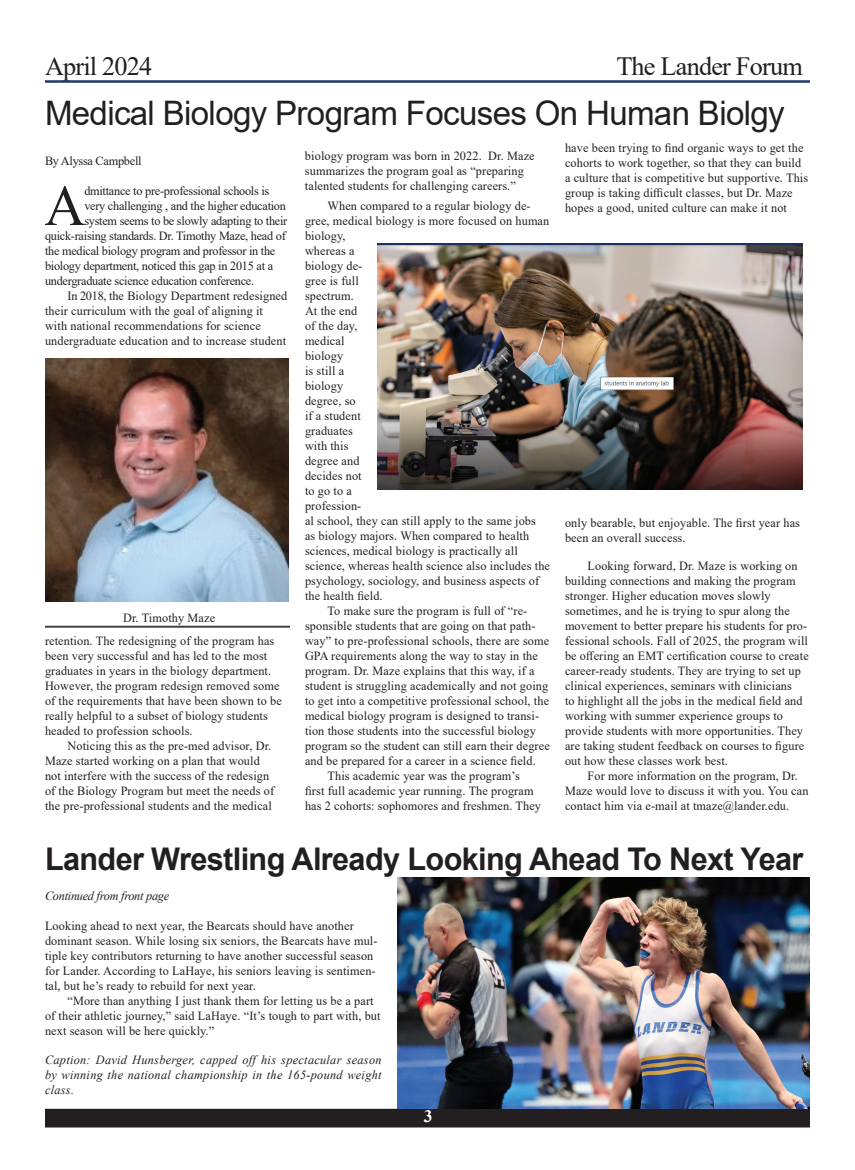
<style>
.page{position:relative;width:855px;height:1170px;background:#fff}
.page>*{position:absolute;margin:0;border:0;box-sizing:border-box;transform-origin:0 0}
.t1{font:57.75px "Times New Roman";color:#231f20}
.t2{font:33.75px "Arial";letter-spacing:-.02em;color:#231f20}
.t3{font:700 31.25px "Arial";letter-spacing:-.02em;color:#231f20}
.t4{font:26.25px "Times New Roman";letter-spacing:-.03em;color:#231f20}
.t5{font:700 17.5px "Times New Roman";color:#fff}
.t6{font:12.5px/15px "Times New Roman";letter-spacing:.01em;color:#231f20}
.t7{font:12.5px "Times New Roman";letter-spacing:-.02em;color:#231f20}
.t8{font:italic 12.5px/15px "Times New Roman";letter-spacing:.025em;color:#231f20;text-align:justify}
.t9{font:italic 12.5px "Times New Roman";letter-spacing:-.02em;color:#231f20}
</style>
<div class="page">
<div style="left:46px;top:1109px;width:763px;height:18px;background:#231f20"></div>
<div style="left:45px;top:1109px;width:765px;height:19px;border:1px solid #231f20"></div>
<hr style="left:45px;top:80px;width:765px;height:3px;background:#1d3769">
<img style="left:45px;top:358px;width:243px;height:244px">
<img style="left:378px;top:243px;width:425px;height:247px">
<hr style="left:45px;top:626px;width:245px;height:1px;background:#231f20">
<hr style="left:45px;top:627px;width:245px;height:1px;background:#231f20">
<img style="left:398px;top:878px;width:412px;height:231px">
<h3 class="t4" style="left:45px;top:48px;width:109px">April 2024</h3>
<h3 class="t4" style="left:616px;top:48px;width:188px">The Lander Forum</h3>
<h2 class="t2" style="left:45px;top:90px;width:741px">Medical Biology Program Focuses On Human Biolgy</h2>
<p class="t6" style="left:565px;top:140px;width:245px">have been trying to find organic ways to get the cohorts to work together, so that they can build a culture that is competitive but supportive. This group is taking difficult classes, but Dr. Maze hopes a good, united culture can make it not</p>
<p class="t6" style="left:305px;top:148px;width:231px">biology program was born in 2022. Dr. Maze summarizes the program goal as “preparing talented students for challenging careers.”</p>
<p class="t6" style="left:328px;top:198px;width:205px">When compared to a regular biology de-</p>
<p class="t6" style="left:305px;top:213px;width:246px">gree, medical biology is more focused on human</p>
<p class="t6" style="left:305px;top:228px;width:42px">biology,</p>
<p class="t6" style="left:305px;top:243px;width:51px">whereas a</p>
<p class="t6" style="left:305px;top:258px;width:59px">biology de-</p>
<p class="t6" style="left:305px;top:273px;width:55px">gree is full</p>
<p class="t6" style="left:305px;top:288px;width:50px">spectrum.</p>
<p class="t6" style="left:305px;top:303px;width:54px">At the end</p>
<p class="t6" style="left:305px;top:318px;width:54px">of the day,</p>
<p class="t6" style="left:305px;top:333px;width:41px">medical</p>
<p class="t6" style="left:305px;top:348px;width:40px">biology</p>
<p class="t6" style="left:305px;top:363px;width:41px">is still a</p>
<p class="t6" style="left:305px;top:378px;width:40px">biology</p>
<p class="t6" style="left:305px;top:393px;width:52px">degree, so</p>
<p class="t6" style="left:305px;top:408px;width:57px">if a student</p>
<p class="t6" style="left:305px;top:423px;width:49px">graduates</p>
<p class="t6" style="left:305px;top:438px;width:45px">with this</p>
<p class="t6" style="left:305px;top:453px;width:56px">degree and</p>
<p class="t6" style="left:305px;top:468px;width:58px">decides not</p>
<p class="t6" style="left:305px;top:483px;width:49px">to go to a</p>
<p class="t6" style="left:305px;top:498px;width:58px">profession-</p>
<p class="t6" style="left:305px;top:513px;width:233px">al school, they can still apply to the same jobs</p>
<p class="t6" style="left:305px;top:528px;width:226px">as biology majors. When compared to health</p>
<p class="t6" style="left:305px;top:543px;width:214px">sciences, medical biology is practically all</p>
<p class="t6" style="left:305px;top:558px;width:247px">science, whereas health science also includes the</p>
<p class="t6" style="left:305px;top:573px;width:236px">psychology, sociology, and business aspects of</p>
<p class="t6" style="left:305px;top:588px;width:79px">the health field.</p>
<p class="t6" style="left:328px;top:603px;width:201px">To make sure the program is full of “re-</p>
<p class="t6" style="left:305px;top:618px;width:232px">sponsible students that are going on that path-</p>
<p class="t6" style="left:305px;top:633px;width:246px">way” to pre-professional schools, there are some</p>
<p class="t6" style="left:305px;top:648px;width:234px">GPA requirements along the way to stay in the</p>
<p class="t6" style="left:305px;top:663px;width:231px">program. Dr. Maze explains that this way, if a</p>
<p class="t6" style="left:305px;top:678px;width:245px">student is struggling academically and not going</p>
<p class="t6" style="left:305px;top:693px;width:246px">to get into a competitive professional school, the</p>
<p class="t6" style="left:305px;top:708px;width:236px">medical biology program is designed to transi-</p>
<p class="t6" style="left:305px;top:723px;width:232px">tion those students into the successful biology</p>
<p class="t6" style="left:305px;top:738px;width:246px">program so the student can still earn their degree</p>
<p class="t6" style="left:305px;top:753px;width:232px">and be prepared for a career in a science field.</p>
<p class="t6" style="left:328px;top:768px;width:194px">This academic year was the program’s</p>
<p class="t6" style="left:305px;top:783px;width:230px">first full academic year running. The program</p>
<p class="t6" style="left:305px;top:798px;width:238px">has 2 cohorts: sophomores and freshmen. They</p>
<p class="t7" style="left:45px;top:152px;width:98px">By Alyssa Campbell</p>
<h1 class="t1" style="left:45px;top:165px;width:42px">A</h1>
<p class="t7" style="left:84px;top:182px;width:187px">dmittance to pre-professional schools is</p>
<p class="t7" style="left:84px;top:197px;width:203px">very challenging , and the higher education</p>
<p class="t7" style="left:84px;top:212px;width:205px">system seems to be slowly adapting to their</p>
<p class="t7" style="left:45px;top:227px;width:242px">quick-raising standards. Dr. Timothy Maze, head of</p>
<p class="t7" style="left:45px;top:242px;width:232px">the medical biology program and professor in the</p>
<p class="t7" style="left:45px;top:257px;width:230px">biology department, noticed this gap in 2015 at a</p>
<p class="t7" style="left:45px;top:272px;width:211px">undergraduate science education conference.</p>
<p class="t6" style="left:68px;top:288px;width:221px">In 2018, the Biology Department redesigned</p>
<p class="t6" style="left:45px;top:303px;width:220px">their curriculum with the goal of aligning it</p>
<p class="t6" style="left:45px;top:318px;width:217px">with national recommendations for science</p>
<p class="t6" style="left:45px;top:333px;width:243px">undergraduate education and to increase student</p>
<p class="t6" style="left:565px;top:515px;width:237px">only bearable, but enjoyable. The first year has been an overall success.</p>
<p class="t6" style="left:565px;top:558px;width:245px;text-indent:23px">Looking forward, Dr. Maze is working on building connections and making the program stronger. Higher education moves slowly sometimes, and he is trying to spur along the movement to better prepare his students for pro&shy;fessional schools. Fall of 2025, the program will be offering an EMT certification course to create career-ready students. They are trying to set up clinical experiences, seminars with clinicians<br>to highlight all the jobs in the medical field and working with summer experience groups to provide students with more opportunities. They are taking student feedback on courses to figure out how these classes work best.</p>
<p class="t6" style="left:565px;top:768px;width:245px;text-indent:23px">For more information on the program, Dr.<br>Maze would love to discuss it with you. You can contact him via e-mail at tmaze@lander.edu.</p>
<p class="t6" style="left:123px;top:609px;width:94px">Dr. Timothy Maze</p>
<p class="t6" style="left:45px;top:633px;width:238px">retention. The redesigning of the program has been very successful and has led to the most graduates in years in the biology department.<br>However, the program redesign removed some of the requirements that have been shown to be really helpful to a subset of biology students headed to profession schools.</p>
<p class="t6" style="left:45px;top:738px;width:231px;text-indent:23px">Noticing this as the pre-med advisor, Dr.<br>Maze started working on a plan that would not interfere with the success of the redesign of the Biology Program but meet the needs of the pre-professional students and the medical</p>
<h3 class="t3" style="left:45px;top:837px;width:760px">Lander Wrestling Already Looking Ahead To Next Year</h3>
<p class="t9" style="left:45px;top:887px;width:126px">Continued from front page</p>
<p class="t6" style="left:45px;top:918px;width:334px">Looking ahead to next year, the Bearcats should have another dominant season. While losing six seniors, the Bearcats have mul&shy;tiple key contributors returning to have another successful season for Lander. According to LaHaye, his seniors leaving is sentimen&shy;tal, but he’s ready to rebuild for next year.</p>
<p class="t6" style="left:45px;top:993px;width:337px;text-indent:23px">“More than anything I just thank them for letting us be a part of their athletic journey,” said LaHaye. “It’s tough to part with, but next season will be here quickly.”</p>
<p class="t8" style="left:45px;top:1052px;width:338px">Caption: David Hunsberger, capped off his spectacular season by winning the national championship in the 165-pound weight class.</p>
<h3 class="t5" style="left:424px;top:1104px;width:10px">3</h3>
</div>
